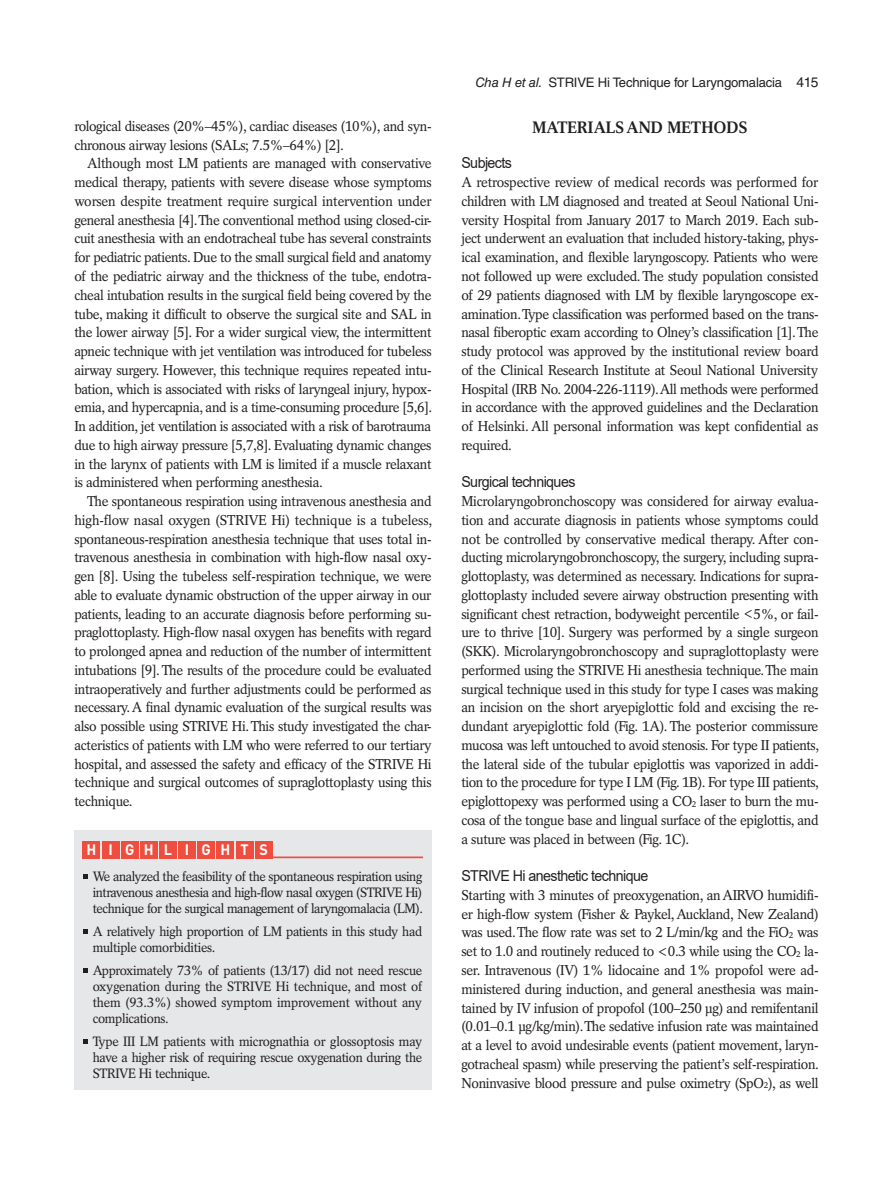
<style>
.page{position:relative;width:893px;height:1191px;background:#fff}
.page>*{position:absolute;margin:0;border:0;box-sizing:border-box;transform-origin:0 0}
.본문_대제목{font:700 16.5px "Rotation LT Std";color:#231f20;scale:.95 1}
.본문_중제목{font:15px "Arial";letter-spacing:-.04em;color:#231f20;scale:.95 1}
.t1{font:700 15px "DIN Pro";color:#fff;scale:.96 1}
.본문_0{font:14.25px/18.8px "Rotation LT Std";letter-spacing:-.025em;color:#231f20;text-align:justify;scale:.95 1}
.본문{font:14.25px/18.8px "Rotation LT Std";letter-spacing:-.025em;color:#231f20;text-align:justify;scale:.95 1}
.하이라이트{font:13.5px/16.2px "Rotation LT Std";letter-spacing:-.025em;color:#231f20;text-align:justify;scale:.95 1}
.t2{font:13.05px "Helvetica LT Std";letter-spacing:-.015em;color:#231f20}
.s1{font-style:italic}
.s2{font-size:13.8px}
.s3{font-family:"Dotum"}
.s4{font-size:8.25px}
</style>
<div class="page">
<div style="left:74px;top:860px;width:358px;height:230px;background:#e6e7e9"></div>
<svg style="left:84px;top:874px;width:4px;height:5px"></svg>
<svg style="left:84px;top:929px;width:4px;height:5px"></svg>
<svg style="left:84px;top:968px;width:4px;height:4px"></svg>
<svg style="left:84px;top:1039px;width:4px;height:4px"></svg>
<div style="left:74px;top:830px;width:358px;height:30px;background:#e6e7e9"></div>
<div style="left:83px;top:841px;width:17px;height:17px;background:#ef4d3d"></div>
<div style="left:159px;top:841px;width:17px;height:17px;background:#ef4d3d"></div>
<div style="left:102px;top:841px;width:17px;height:17px;background:#ef4d3d"></div>
<div style="left:179px;top:841px;width:17px;height:17px;background:#ef4d3d"></div>
<div style="left:121px;top:841px;width:17px;height:17px;background:#ef4d3d"></div>
<div style="left:198px;top:841px;width:17px;height:17px;background:#ef4d3d"></div>
<div style="left:140px;top:841px;width:17px;height:17px;background:#ef4d3d"></div>
<div style="left:217px;top:841px;width:17px;height:17px;background:#ef4d3d"></div>
<div style="left:236px;top:841px;width:17px;height:17px;background:#ef4d3d"></div>
<div style="left:255px;top:841px;width:17px;height:17px;background:#ef4d3d"></div>
<hr style="left:272px;top:856px;width:151px;height:2px;background:#ef4d3d">
<p class="본문_0" style="left:74px;top:117px;width:377px">rological diseases (20%–45%), cardiac diseases (10%), and syn&shy;chronous airway lesions (SALs; 7.5%–64%) [2].</p>
<p class="본문" style="left:74px;top:154px;width:378px;text-indent:13px">Although most LM patients are managed with conservative medical therapy, patients with severe disease whose symptoms worsen despite treatment require surgical intervention under general anesthesia [4]. The conventional method using closed-cir&shy;cuit anesthesia with an endotracheal tube has several constraints for pediatric patients. Due to the small surgical field and anatomy of the pediatric airway and the thickness of the tube, endotra&shy;cheal intubation results in the surgical field being covered by the tube, making it difficult to observe the surgical site and SAL in the lower airway [5]. For a wider surgical view, the intermittent apneic technique with jet ventilation was introduced for tubeless airway surgery. However, this technique requires repeated intu&shy;bation, which is associated with risks of laryngeal injury, hypox&shy;emia, and hypercapnia, and is a time-consuming procedure [5,6].<br>In addition, jet ventilation is associated with a risk of barotrauma due to high airway pressure [5,7,8]. Evaluating dynamic changes in the larynx of patients with LM is limited if a muscle relaxant is administered when performing anesthesia.</p>
<p class="본문" style="left:74px;top:492px;width:378px;text-indent:13px">The spontaneous respiration using intravenous anesthesia and high-flow nasal oxygen (STRIVE Hi) technique is a tubeless, spontaneous-respiration anesthesia technique that uses total in&shy;travenous anesthesia in combination with high-flow nasal oxy&shy;gen [8]. Using the tubeless self-respiration technique, we were able to evaluate dynamic obstruction of the upper airway in our patients, leading to an accurate diagnosis before performing su&shy;praglottoplasty. High-flow nasal oxygen has benefits with regard to prolonged apnea and reduction of the number of intermittent intubations [9]. The results of the procedure could be evaluated intraoperatively and further adjustments could be performed as necessary. A final dynamic evaluation of the surgical results was also possible using STRIVE Hi. This study investigated the char&shy;acteristics of patients with LM who were referred to our tertiary hospital, and assessed the safety and efficacy of the STRIVE Hi technique and surgical outcomes of supraglottoplasty using this technique.</p>
<p class="t1" style="left:86px;top:839px;width:12px">H</p>
<p class="t1" style="left:108px;top:839px;width:6px">I</p>
<p class="t1" style="left:125px;top:839px;width:11px">G</p>
<p class="t1" style="left:144px;top:839px;width:12px">H</p>
<p class="t1" style="left:164px;top:839px;width:10px">L</p>
<p class="t1" style="left:185px;top:839px;width:6px">I</p>
<p class="t1" style="left:202px;top:839px;width:11px">G</p>
<p class="t1" style="left:220px;top:839px;width:12px">H</p>
<p class="t1" style="left:240px;top:839px;width:10px">T</p>
<p class="t1" style="left:259px;top:839px;width:10px">S</p>
<p class="하이라이트" style="left:93px;top:868px;width:349px">We analyzed the feasibility of the spontaneous respiration using intravenous anesthesia and high-flow nasal oxygen (STRIVE Hi) technique for the surgical management of laryngomalacia (LM).</p>
<p class="하이라이트" style="left:93px;top:923px;width:348px">A relatively high proportion of LM patients in this study had multiple comorbidities.</p>
<p class="하이라이트" style="left:93px;top:962px;width:348px">Approximately 73% of patients (13/17) did not need rescue oxygenation during the STRIVE Hi technique, and most of them (93.3%) showed symptom improvement without any complications.</p>
<p class="하이라이트" style="left:93px;top:1033px;width:348px">Type III LM patients with micrognathia or glossoptosis may have a higher risk of requiring rescue oxygenation during the STRIVE Hi technique.</p>
<p class="t2" style="left:475px;top:75px;width:345px"><span class="s1">Cha H et al.</span> STRIVE Hi Technique for Laryngomalacia <span class="s2">415</span></p>
<p class="본문_대제목" style="left:532px;top:117px;width:228px">MATERIALS AND METHODS</p>
<p class="본문_중제목" style="left:461px;top:153px;width:55px">Subjects</p>
<p class="본문_0" style="left:461px;top:173px;width:378px">A retrospective review of medical records was performed for children with LM diagnosed and treated at Seoul National Uni&shy;versity Hospital from January 2017 to March 2019. Each sub&shy;ject underwent an evaluation that included history-taking, phys&shy;ical examination, and flexible laryngoscopy. Patients who were not followed up were excluded. The study population consisted of 29 patients diagnosed with LM by flexible laryngoscope ex&shy;amination. Type classification was performed based on the trans&shy;nasal fiberoptic exam according to Olney’s classification [1]. The study protocol was approved by the institutional review board of the Clinical Research Institute at Seoul National University Hospital (IRB No. 2004-226-1119). All methods were performed in accordance with the approved guidelines and the Declaration of Helsinki. All personal information was kept confidential as required.</p>
<p class="본문_중제목" style="left:461px;top:472px;width:122px">Surgical techniques</p>
<p class="본문_0" style="left:461px;top:492px;width:378px">Microlaryngobronchoscopy was considered for airway evalua&shy;tion and accurate diagnosis in patients whose symptoms could not be controlled by conservative medical therapy. After con&shy;ducting microlaryngobronchoscopy, the surgery, including supra&shy;glottoplasty, was determined as necessary. Indications for supra&shy;glottoplasty included severe airway obstruction presenting with significant chest retraction, bodyweight percentile <span class="s3">&lt;</span>5%, or fail&shy;ure to thrive [10]. Surgery was performed by a single surgeon (SKK). Microlaryngobronchoscopy and supraglottoplasty were performed using the STRIVE Hi anesthesia technique. The main surgical technique used in this study for type I cases was making an incision on the short aryepiglottic fold and excising the re&shy;dundant aryepiglottic fold (Fig. 1A). The posterior commissure mucosa was left untouched to avoid stenosis. For type II patients, the lateral side of the tubular epiglottis was vaporized in addi&shy;tion to the procedure for type I LM (Fig. 1B). For type III patients, epiglottopexy was performed using a CO<span class="s4">2</span> laser to burn the mu&shy;cosa of the tongue base and lingual surface of the epiglottis, and a suture was placed in between (Fig. 1C).</p>
<p class="본문_중제목" style="left:461px;top:865px;width:198px">STRIVE Hi anesthetic technique</p>
<p class="본문_0" style="left:461px;top:885px;width:378px">Starting with 3 minutes of preoxygenation, an AIRVO humidifi&shy;er high-flow system (Fisher &amp; Paykel, Auckland, New Zealand) was used. The flow rate was set to 2 L/min/kg and the FiO<span class="s4">2</span> was set to 1.0 and routinely reduced to <span class="s3">&lt;</span>0.3 while using the CO<span class="s4">2</span> la&shy;ser. Intravenous (IV) 1% lidocaine and 1% propofol were ad&shy;ministered during induction, and general anesthesia was main&shy;tained by IV infusion of propofol (100–250 µg) and remifentanil (0.01–0.1 µg/kg/min). The sedative infusion rate was maintained at a level to avoid undesirable events (patient movement, laryn&shy;gotracheal spasm) while preserving the patient’s self-respiration.<br>Noninvasive blood pressure and pulse oximetry (SpO<span class="s4">2</span>), as well</p>
</div>
